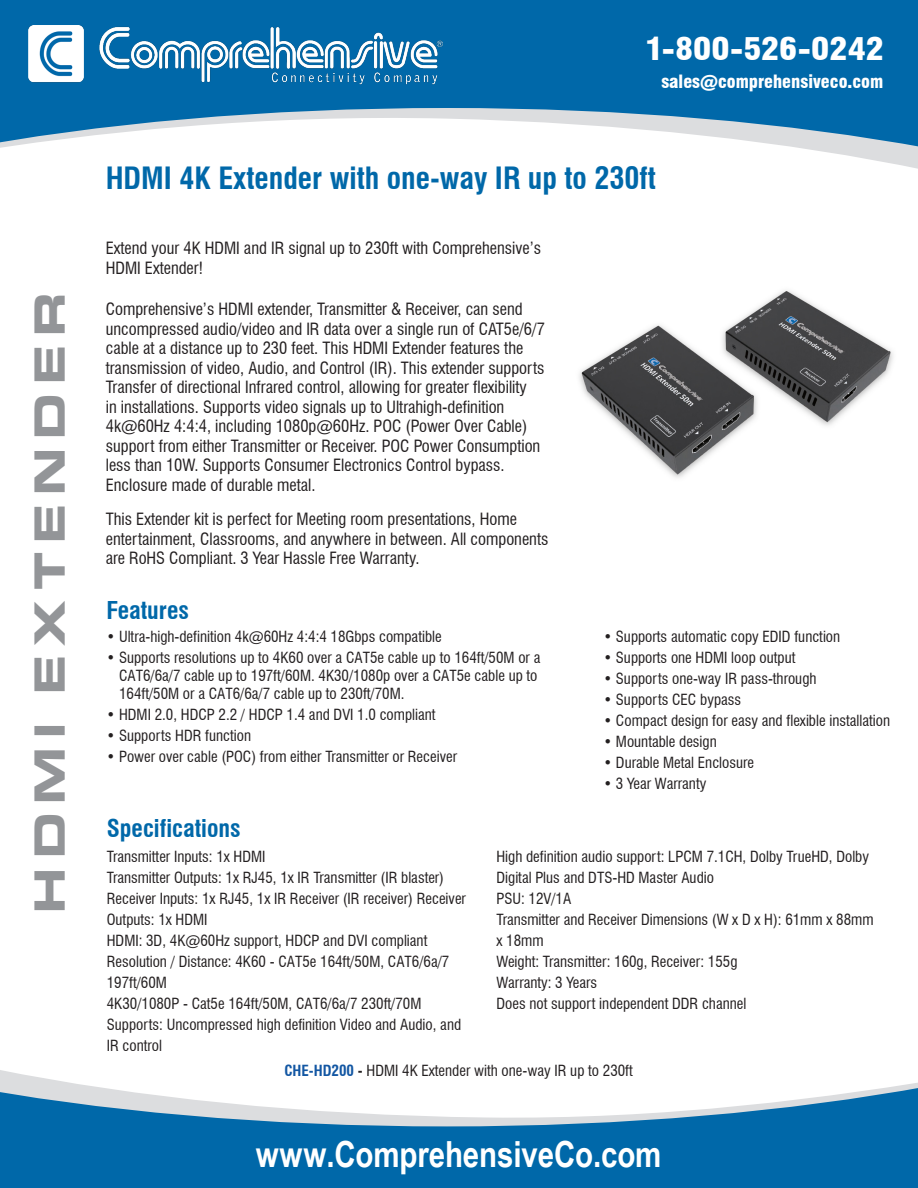
<style>
.page{position:relative;width:918px;height:1188px;background:#fff}
.page>*{position:absolute;margin:0;border:0;box-sizing:border-box;transform-origin:0 0}
.t1{font:45px "Eurostile T Blac Exte";letter-spacing:.165em;color:#939598}
.t2{font:700 36px "Arial Narrow";letter-spacing:-.005em;color:#fff}
.t3{font:900 condensed 30.45px "Swiss 721 BT";color:#fff;scale:1.11 1}
.t4{font:700 condensed 30px "Swiss 721 BT";color:#0068a9}
.t5{font:700 condensed 24px "Swiss 721 BT";color:#0068a9}
.t6{font:900 condensed 17.85px "Swiss 721 BT";color:#fff}
.t7{font:condensed 16.5px/19.5px "Swiss 721 BT";color:#231f20}
.t8{font:condensed 15px/21px "Swiss 721 BT";color:#231f20}
.s1{font-weight:700;color:#1357a3}
.s2{font-weight:700}
</style>
<div class="page">
<svg style="left:0;top:1070px;width:918px;height:14px"></svg>
<svg style="left:814px;top:150px;width:104px;height:19px"></svg>
<svg style="left:0;top:0;width:918px;height:150px;fill:#0068a9"></svg>
<svg style="left:0;top:1084px;width:918px;height:104px;fill:#0068a9"></svg>
<img style="left:579px;top:290px;width:314px;height:188px">
<img style="left:28px;top:26px;width:415px;height:59px">
<p class="t1" style="left:24px;top:914px;width:623px;rotate:-90deg">HDMI EXTENDER</p>
<p class="t3" style="left:645px;top:31px;width:217px">1-800-526-0242</p>
<p class="t6" style="left:661px;top:70px;width:223px">sales@comprehensiveco.com</p>
<p class="t4" style="left:106px;top:160px;width:552px">HDMI 4K Extender with one-way IR up to 230ft</p>
<p class="t7" style="left:106px;top:238px;width:437px">Extend your 4K HDMI and IR signal up to 230ft with Comprehensive’s<br>HDMI Extender!</p>
<p class="t7" style="left:106px;top:299px;width:441px">Comprehensive’s HDMI extender, Transmitter &amp; Receiver, can send uncompressed audio/video and IR data over a single run of CAT5e/6/7 cable at a distance up to 230 feet. This HDMI Extender features the transmission of video, Audio, and Control (IR). This extender supports Transfer of directional Infrared control, allowing for greater flexibility<br>in installations. Supports video signals up to Ultrahigh-definition 4k@60Hz 4:4:4, including 1080p@60Hz. POC (Power Over Cable) support from either Transmitter or Receiver. POC Power Consumption less than 10W. Supports Consumer Electronics Control bypass.<br>Enclosure made of durable metal.</p>
<p class="t7" style="left:106px;top:509px;width:444px">This Extender kit is perfect for Meeting room presentations, Home entertainment, Classrooms, and anywhere in between. All components are RoHS Compliant. 3 Year Hassle Free Warranty.</p>
<p class="t5" style="left:106px;top:596px;width:84px">Features</p>
<p class="t8" style="left:106px;top:626px;width:337px">• Ultra-high-definition 4k@60Hz 4:4:4 18Gbps compatible</p>
<p class="t8" style="left:119px;top:649px;width:423px;line-height:18px;text-indent:-13px">• Supports resolutions up to 4K60 over a CAT5e cable up to 164ft/50M or a<br>CAT6/6a/7 cable up to 197ft/60M. 4K30/1080p over a CAT5e cable up to<br>164ft/50M or a CAT6/6a/7 cable up to 230ft/70M.</p>
<p class="t8" style="left:106px;top:704px;width:331px">• HDMI 2.0, HDCP 2.2 / HDCP 1.4 and DVI 1.0 compliant</p>
<p class="t8" style="left:106px;top:725px;width:146px">• Supports HDR function</p>
<p class="t8" style="left:106px;top:746px;width:352px">• Power over cable (POC) from either Transmitter or Receiver</p>
<p class="t8" style="left:603px;top:626px;width:238px">• Supports automatic copy EDID function</p>
<p class="t8" style="left:603px;top:647px;width:194px">• Supports one HDMI loop output</p>
<p class="t8" style="left:603px;top:668px;width:215px">• Supports one-way IR pass-through</p>
<p class="t8" style="left:603px;top:689px;width:139px">• Supports CEC bypass</p>
<p class="t8" style="left:603px;top:710px;width:288px">• Compact design for easy and flexible installation</p>
<p class="t8" style="left:603px;top:731px;width:115px">• Mountable design</p>
<p class="t8" style="left:603px;top:752px;width:152px">• Durable Metal Enclosure</p>
<p class="t8" style="left:603px;top:773px;width:104px">• 3 Year Warranty</p>
<p class="t5" style="left:107px;top:814px;width:135px">Specifications</p>
<p class="t8" style="left:107px;top:846px;width:361px">Transmitter Inputs: 1x HDMI<br>Transmitter Outputs: 1x RJ45, 1x IR Transmitter (IR blaster)<br>Receiver Inputs: 1x RJ45, 1x IR Receiver (IR receiver) Receiver Outputs: 1x HDMI<br>HDMI: 3D, 4K@60Hz support, HDCP and DVI compliant Resolution / Distance: 4K60 - CAT5e 164ft/50M, CAT6/6a/7<br>197ft/60M<br>4K30/1080P - Cat5e 164ft/50M, CAT6/6a/7 230ft/70M Supports: Uncompressed high definition Video and Audio, and IR control</p>
<p class="t8" style="left:496px;top:846px;width:374px">High definition audio support: LPCM 7.1CH, Dolby TrueHD, Dolby<br>Digital Plus and DTS-HD Master Audio</p>
<p class="t8" style="left:496px;top:888px;width:76px">PSU: 12V/1A</p>
<p class="t8" style="left:496px;top:909px;width:379px">Transmitter and Receiver Dimensions (W x D x H): 61mm x 88mm x 18mm</p>
<p class="t8" style="left:496px;top:951px;width:242px">Weight: Transmitter: 160g, Receiver: 155g</p>
<p class="t8" style="left:496px;top:972px;width:102px">Warranty: 3 Years</p>
<p class="t8" style="left:496px;top:993px;width:251px">Does not support independent DDR channel</p>
<p class="t8" style="left:284px;top:1060px;width:350px"><span class="s1">CHE-HD200</span> <span class="s2">-</span> HDMI 4K Extender with one-way IR up to 230ft</p>
<p class="t2" style="left:256px;top:1127px;width:407px">www.ComprehensiveCo.com</p>
</div>
